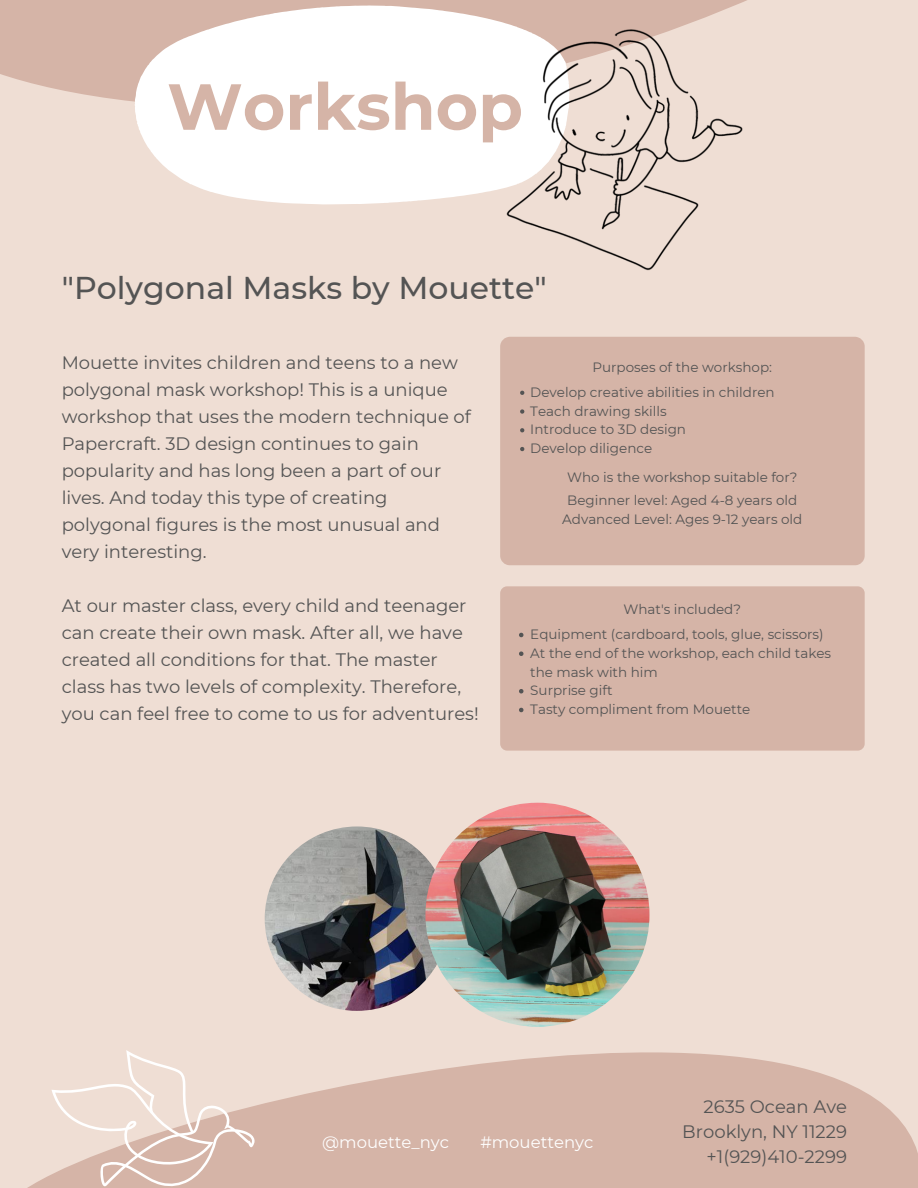
<style>
.page{position:relative;width:918px;height:1188px;background:#efded4}
.page>*{position:absolute;margin:0;border:0;box-sizing:border-box;transform-origin:0 0}
.t1{font:700 64.95px "Montserrat";color:#d5b4a7}
.t2{font:500 31.5px "Montserrat";color:#545454}
.t3{font:18px/27px "Montserrat";color:#545454}
.t4{font:16.5px "Montserrat";color:#fff}
.t5{font:13.5px/18.8px "Montserrat";color:#545454}
</style>
<div class="page">
<svg style="left:0;top:0;width:747px;height:102px;background:#d7b8ab"></svg>
<svg style="left:27px;top:906px;width:891px;height:282px"></svg>
<svg style="left:51px;top:1050px;width:204px;height:137px"></svg>
<svg style="left:135px;top:5px;width:435px;height:200px"></svg>
<img style="left:480px;top:10px;width:267px;height:261px">
<img style="left:265px;top:826px;width:184px;height:185px;border-radius:50%">
<img style="left:425px;top:803px;width:224px;height:224px;border-radius:50%">
<div style="left:500px;top:337px;width:365px;height:228px;background:#d5b4a7;border-radius:10px"></div>
<div style="left:500px;top:586px;width:365px;height:165px;background:#d5b4a7;border-radius:7px"></div>
<div style="left:173px;top:16px;width:367px;height:184px;background:#fff"></div>
<svg style="left:520px;top:391px;width:4px;height:4px"></svg>
<svg style="left:520px;top:409px;width:4px;height:5px"></svg>
<svg style="left:520px;top:428px;width:4px;height:4px"></svg>
<svg style="left:520px;top:447px;width:4px;height:4px"></svg>
<svg style="left:519px;top:633px;width:4px;height:4px"></svg>
<svg style="left:519px;top:651px;width:4px;height:5px"></svg>
<svg style="left:519px;top:689px;width:4px;height:4px"></svg>
<svg style="left:519px;top:708px;width:4px;height:4px"></svg>
<div style="left:635px;top:1075px;width:259px;height:113px;background:#d5b4a7"></div>
<h1 class="t1" style="left:167px;top:67px;width:357px">Workshop</h1>
<h2 class="t2" style="left:62px;top:269px;width:487px">"Polygonal Masks by Mouette"</h2>
<p class="t3" style="left:62px;top:349px;width:411px">Mouette invites children and teens to a new polygonal mask workshop! This is a unique workshop that uses the modern technique of Papercraft. 3D design continues to gain popularity and has long been a part of our lives. And today this type of creating polygonal figures is the most unusual and very interesting.</p>
<p class="t3" style="left:62px;top:592px;width:419px">At our master class, every child and teenager can create their own mask. After all, we have created all conditions for that. The master class has two levels of complexity. Therefore, you can feel free to come to us for adventures!</p>
<p class="t5" style="left:592px;top:358px;width:181px">Purposes of the workshop:</p>
<p class="t5" style="left:530px;top:383px;width:246px">Develop creative abilities in children<br>Teach drawing skills<br>Introduce to 3D design<br>Develop diligence</p>
<p class="t5" style="left:567px;top:466px;width:232px;line-height:22.8px">Who is the workshop suitable for?<br>Beginner level: Aged 4-8 years old</p>
<p class="t5" style="left:562px;top:510px;width:242px">Advanced Level: Ages 9-12 years old</p>
<p class="t5" style="left:623px;top:600px;width:119px">What's included?</p>
<p class="t5" style="left:530px;top:625px;width:302px">Equipment (cardboard, tools, glue, scissors)<br>At the end of the workshop, each child takes the mask with him<br>Surprise gift<br>Tasty compliment from Mouette</p>
<p class="t4" style="left:322px;top:1132px;width:128px">@mouette_nyc</p>
<p class="t4" style="left:480px;top:1132px;width:115px">#mouettenyc</p>
<p class="t3" style="left:682px;top:1094px;width:166px;line-height:24.8px;text-align:right">2635 Ocean Ave<br>Brooklyn, NY 11229 +1(929)410-2299</p>
</div>
